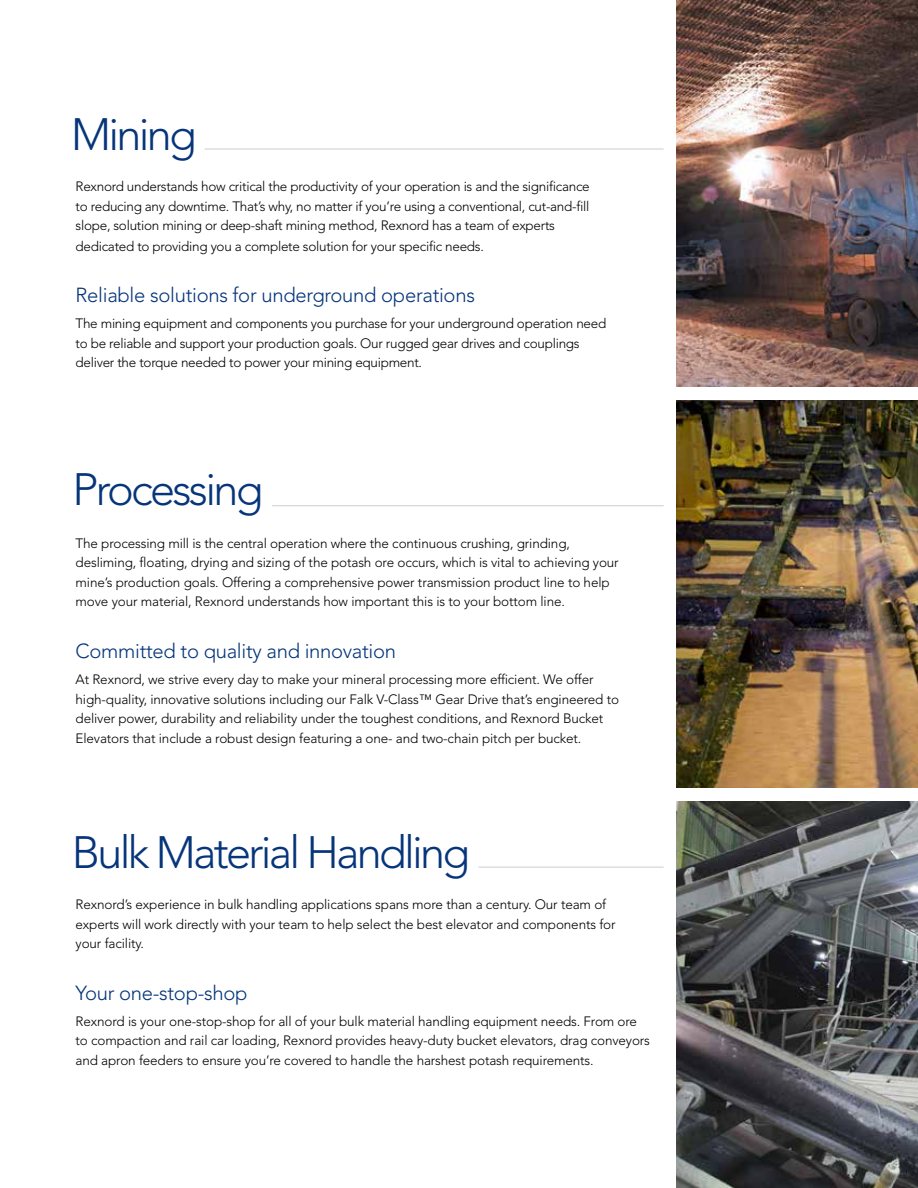
<style>
.page{position:relative;width:918px;height:1188px;background:#fff}
.page>*{position:absolute;margin:0;border:0;box-sizing:border-box;transform-origin:0 0}
.t1{font:300 45px "Avenir LT Std";letter-spacing:-.06em;color:#06357a}
.t2{font:300 20.25px "Avenir LT Std";letter-spacing:-.015em;color:#06357a}
.t3{font:300 13.5px/19.5px "Avenir LT Std";letter-spacing:-.01em;color:#000}
</style>
<div class="page">
<img style="left:677px;top:0;width:241px;height:387px">
<img style="left:677px;top:400px;width:241px;height:387px">
<img style="left:677px;top:801px;width:241px;height:387px">
<hr style="left:205px;top:148px;width:459px;height:2px;background:#d1d3d4">
<hr style="left:478px;top:867px;width:186px;height:1px;background:#d1d3d4">
<hr style="left:272px;top:505px;width:392px;height:1px;background:#d1d3d4">
<h1 class="t1" style="left:71px;top:108px;width:127px">Mining</h1>
<p class="t3" style="left:76px;top:177px;width:516px">Rexnord understands how critical the productivity of your operation is and the significance to reducing any downtime. That’s why, no matter if you’re using a conventional, cut-and-fill slope, solution mining or deep-shaft mining method, Rexnord has a team of experts dedicated to providing you a complete solution for your specific needs.</p>
<h2 class="t2" style="left:76px;top:283px;width:401px">Reliable solutions for underground operations</h2>
<p class="t3" style="left:76px;top:314px;width:532px">The mining equipment and components you purchase for your underground operation need to be reliable and support your production goals. Our rugged gear drives and couplings deliver the torque needed to power your mining equipment.</p>
<h1 class="t1" style="left:73px;top:463px;width:192px">Processing</h1>
<p class="t3" style="left:76px;top:533px;width:545px">The processing mill is the central operation where the continuous crushing, grinding, desliming, floating, drying and sizing of the potash ore occurs, which is vital to achieving your mine’s production goals. Offering a comprehensive power transmission product line to help move your material, Rexnord understands how important this is to your bottom line.</p>
<h2 class="t2" style="left:76px;top:639px;width:322px">Committed to quality and innovation</h2>
<p class="t3" style="left:76px;top:670px;width:545px">At Rexnord, we strive every day to make your mineral processing more efficient. We offer high-quality, innovative solutions including our Falk V-Class™ Gear Drive that’s engineered to deliver power, durability and reliability under the toughest conditions, and Rexnord Bucket Elevators that include a robust design featuring a one- and two-chain pitch per bucket.</p>
<h1 class="t1" style="left:72px;top:826px;width:400px">Bulk Material Handling</h1>
<p class="t3" style="left:76px;top:895px;width:542px">Rexnord’s experience in bulk handling applications spans more than a century. Our team of experts will work directly with your team to help select the best elevator and components for your facility.</p>
<h2 class="t2" style="left:76px;top:981px;width:173px">Your one-stop-shop</h2>
<p class="t3" style="left:76px;top:1012px;width:576px">Rexnord is your one-stop-shop for all of your bulk material handling equipment needs. From ore to compaction and rail car loading, Rexnord provides heavy-duty bucket elevators, drag conveyors and apron feeders to ensure you’re covered to handle the harshest potash requirements.</p>
</div>
